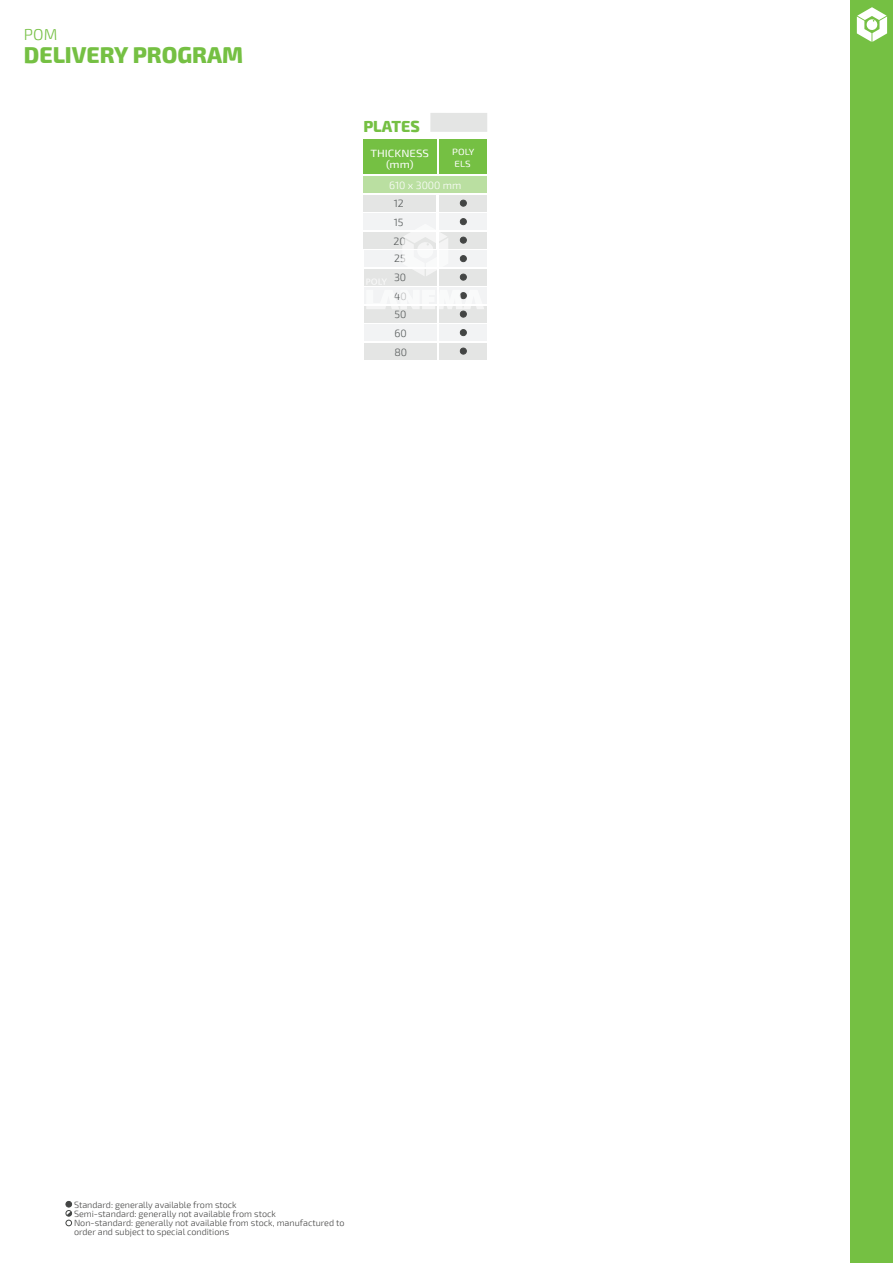
<style>
.page{position:relative;width:893px;height:1263px;background:#fff}
.page>*{position:absolute;margin:0;border:0;box-sizing:border-box;transform-origin:0 0}
.t1{font:800 22.5px "Exo 2";color:#75c043}
.t2{font:800 15.75px "Exo 2";color:#75c043}
.t3{font:300 15.75px "Exo 2";color:#75c043}
.t4{font:300 10.5px/18.9px "Exo 2";color:#535757;text-align:justify}
.t5{font:10.5px/11.4px "Exo 2";color:#fff;text-align:center;scale:1.1 1}
.t6{font:300 10.5px "Exo 2";color:#fff}
.t7{font:300 9px/9px "Exo 2";color:#454544}
.t8{font:9px/11.4px "Exo 2";color:#fff;scale:1.1 1}
</style>
<div class="page">
<div style="left:851px;top:0;width:42px;height:1263px;background:#75c043"></div>
<svg style="left:857px;top:7px;width:30px;height:35px"></svg>
<svg style="left:66px;top:1201px;width:6px;height:25px"></svg>
<div style="left:363px;top:140px;width:73px;height:34px;background:#75c043"></div>
<div style="left:363px;top:195px;width:73px;height:16px;background:#e4e5e4"></div>
<div style="left:363px;top:177px;width:124px;height:16px;background:#badfa1"></div>
<div style="left:363px;top:213px;width:73px;height:17px;background:#f2f3f4"></div>
<div style="left:363px;top:232px;width:73px;height:16px;background:#e4e5e4"></div>
<div style="left:364px;top:250px;width:73px;height:17px;background:#f2f3f4"></div>
<div style="left:364px;top:269px;width:73px;height:16px;background:#e4e5e4"></div>
<div style="left:364px;top:287px;width:73px;height:17px;background:#f2f3f4"></div>
<div style="left:439px;top:195px;width:48px;height:16px;background:#e4e5e4"></div>
<div style="left:439px;top:213px;width:48px;height:17px;background:#f2f3f4"></div>
<div style="left:439px;top:232px;width:48px;height:16px;background:#e4e5e4"></div>
<div style="left:439px;top:140px;width:48px;height:34px;background:#75c043"></div>
<div style="left:460px;top:218px;width:7px;height:7px;border:1px solid #434544;border-radius:50%"></div>
<svg style="left:460px;top:200px;width:6px;height:6px"></svg>
<div style="left:460px;top:200px;width:7px;height:7px;border:1px solid #434544;border-radius:50%"></div>
<div style="left:439px;top:250px;width:48px;height:17px;background:#f2f3f4"></div>
<div style="left:439px;top:269px;width:48px;height:16px;background:#e4e5e4"></div>
<div style="left:439px;top:287px;width:48px;height:17px;background:#f2f3f4"></div>
<div style="left:364px;top:306px;width:73px;height:16px;background:#e4e5e4"></div>
<div style="left:364px;top:324px;width:73px;height:17px;background:#f2f3f4"></div>
<div style="left:364px;top:343px;width:73px;height:16px;background:#e4e5e4"></div>
<div style="left:439px;top:306px;width:48px;height:16px;background:#e4e5e4"></div>
<div style="left:439px;top:324px;width:48px;height:17px;background:#f2f3f4"></div>
<div style="left:439px;top:343px;width:48px;height:16px;background:#e4e5e4"></div>
<svg style="left:460px;top:330px;width:6px;height:6px"></svg>
<div style="left:460px;top:329px;width:7px;height:7px;border:1px solid #434544;border-radius:50%"></div>
<svg style="left:460px;top:348px;width:6px;height:6px"></svg>
<div style="left:460px;top:348px;width:7px;height:6px;border:1px solid #434544;border-radius:50%"></div>
<div style="left:430px;top:113px;width:57px;height:19px;background:#e4e5e4"></div>
<svg style="left:366px;top:219px;width:118px;height:98px"></svg>
<h2 class="t3" style="left:24px;top:25px;width:35px">POM</h2>
<h1 class="t1" style="left:24px;top:42px;width:221px">DELIVERY PROGRAM</h1>
<h2 class="t2" style="left:363px;top:117px;width:58px">PLATES</h2>
<p class="t5" style="left:370px;top:147px;width:55px">THICKNESS (mm)</p>
<p class="t8" style="left:452px;top:147px;width:22px">POLY<br>ELS</p>
<p class="t6" style="left:389px;top:180px;width:74px">610 x 3000 mm</p>
<p class="t4" style="left:393px;top:213px;width:14px">15<br>20</p>
<p class="t4" style="left:394px;top:249px;width:14px">25<br>30<br>40</p>
<p class="t4" style="left:394px;top:194px;width:12px">12</p>
<p class="t4" style="left:394px;top:305px;width:14px">50<br>60<br>80</p>
<p class="t7" style="left:74px;top:1200px;width:272px">Standard: generally available from stock<br>Semi-standard: generally not available from stock<br>Non-standard: generally not available from stock, manufactured to order and subject to special conditions</p>
</div>
